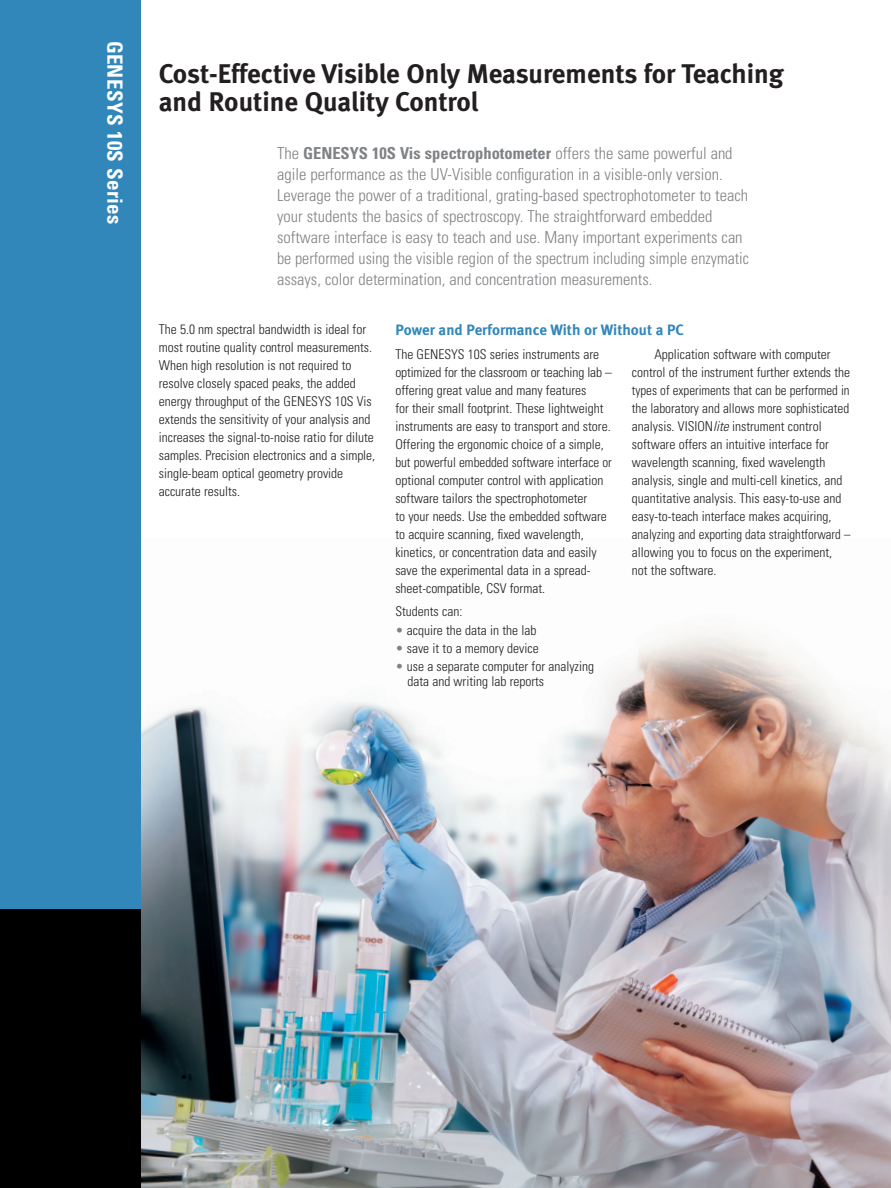
<style>
.page{position:relative;width:891px;height:1188px;background:#fff}
.page>*{position:absolute;margin:0;border:0;box-sizing:border-box;transform-origin:0 0}
.t1{font:27px/28.5px "Meta Bold LF";color:#231f20}
.t2{font:700 condensed 21px "Univers";letter-spacing:.015em;color:#fff}
.t3{font:300 condensed 16.5px/21px "Univers";color:#808285}
.t4{font:15px "Meta Bold LF";color:#3287ba}
.t5{font:300 condensed 13.5px/18px "Univers";color:#231f20}
.s1{font-weight:700}
.s2{color:#808285}
.s3{font-style:italic}
</style>
<div class="page">
<img style="left:141px;top:633px;width:750px;height:555px">
<div style="left:0;top:909px;width:141px;height:279px;background:#000001"></div>
<div style="left:0;top:0;width:141px;height:909px;background:#3287ba"></div>
<h2 class="t2" style="left:123px;top:41px;width:185px;rotate:90deg">GENESYS 10S Series</h2>
<h1 class="t1" style="left:159px;top:61px;width:626px">Cost-Effective Visible Only Measurements for Teaching and Routine Quality Control</h1>
<p class="t3" style="left:277px;top:144px;width:474px">The <span class="s1">GENESYS 10S Vis spectrophotometer</span> offers the same powerful and agile performance as the UV-Visible configuration in a visible-only version.<br>Leverage the power of a traditional, grating-based spectrophotometer to teach your students the basics of spectroscopy. The straightforward embedded software interface is easy to teach and use. Many important experiments can be performed using the visible region of the spectrum including simple enzymatic assays, color determination, and concentration measurements.</p>
<p class="t4" style="left:395px;top:324px;width:290px">Power and Performance With or Without a PC</p>
<p class="t5" style="left:159px;top:321px;width:218px">The 5.0 nm spectral bandwidth is ideal for most routine quality control measurements.<br>When high resolution is not required to resolve closely spaced peaks, the added energy throughput of the GENESYS 10S Vis extends the sensitivity of your analysis and increases the signal-to-noise ratio for dilute samples. Precision electronics and a simple, single-beam optical geometry provide accurate results.</p>
<p class="t5" style="left:395px;top:347px;width:218px">The GENESYS 10S series instruments are optimized for the classroom or teaching lab – offering great value and many features<br>for their small footprint. These lightweight instruments are easy to transport and store.<br>Offering the ergonomic choice of a simple, but powerful embedded software interface or optional computer control with application software tailors the spectrophotometer<br>to your needs. Use the embedded software to acquire scanning, fixed wavelength, kinetics, or concentration data and easily save the experi mental data in a spread&shy;sheet-compatible, CSV format.</p>
<p class="t5" style="left:395px;top:604px;width:68px">Students can:</p>
<p class="t5" style="left:395px;top:623px;width:143px"><span class="s2">•</span> acquire the data in the lab</p>
<p class="t5" style="left:395px;top:641px;width:145px"><span class="s2">•</span> save it to a memory device</p>
<p class="t5" style="left:407px;top:661px;width:188px;line-height:15px;text-indent:-12px"><span class="s2">•</span> use a separate computer for analyzing data and writing lab reports</p>
<p class="t5" style="left:632px;top:347px;width:220px;text-indent:23px">Application software with computer control of the instrument further extends the types of experiments that can be performed in the laboratory and allows more sophisticated analysis. VISION<span class="s3">lite</span>instrument control software offers an intuitive interface for wavelength scanning, fixed wavelength analysis, single and multi-cell kinetics, and quantitative analysis. This easy-to-use and easy-to-teach interface makes acquiring, analyzing and exporting data straightforward – allowing you to focus on the experiment, not the software.</p>
</div>
